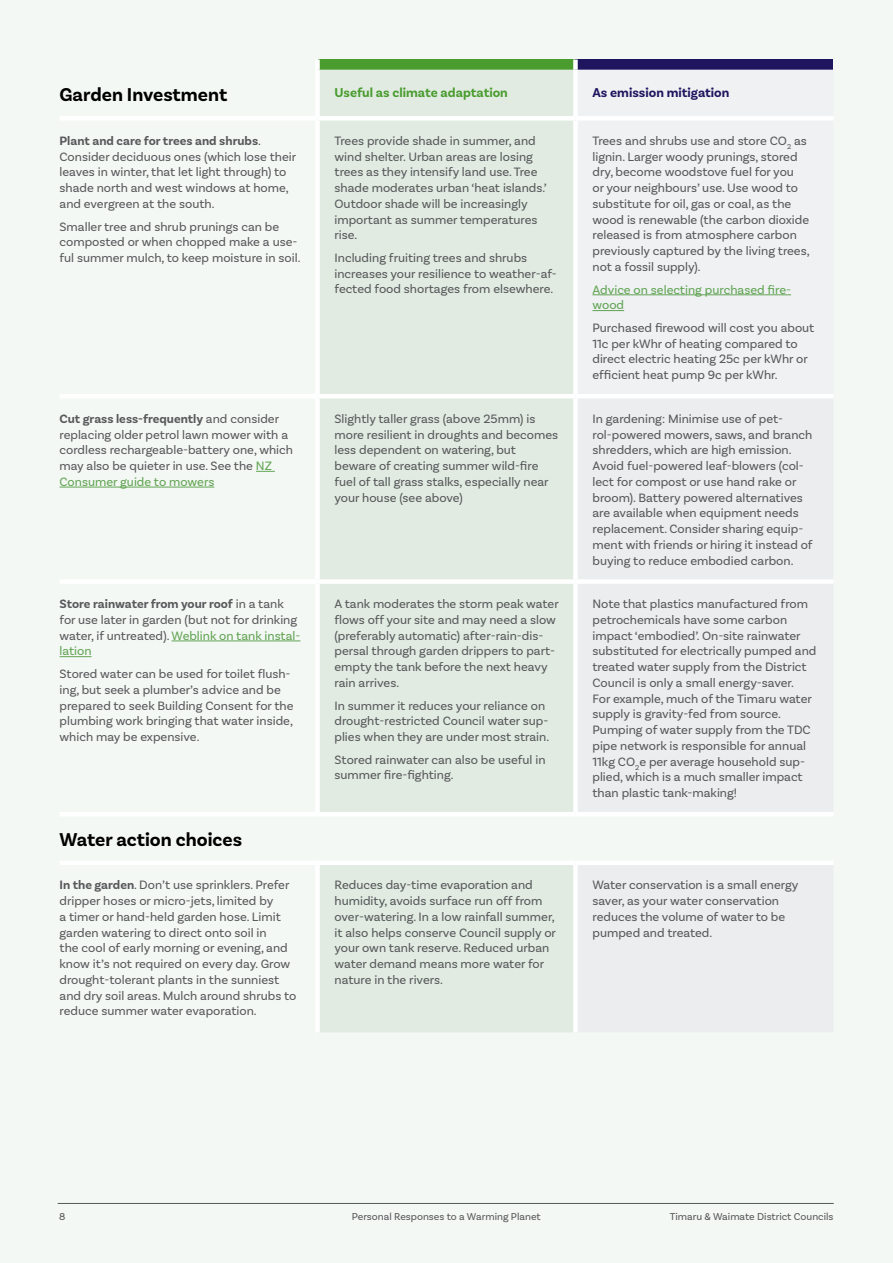
<style>
.page{position:relative;width:893px;height:1263px;background:#f4f8f5}
.page>*{position:absolute;margin:0;border:0;box-sizing:border-box;transform-origin:0 0}
.t1{font:700 19.5px "Basic Sans";color:#000}
.t2{font:700 13.5px "Basic Sans";color:#4a9c2f}
.t3{font:700 13.5px "Basic Sans";color:#1f155f}
.t4{font:12.75px/15.8px "Basic Sans";color:#58595b}
.t5{font:12.75px/15.8px "Basic Sans";color:#62a454}
.t6{font:10.5px "Basic Sans";color:#58595b}
.s1{font-weight:700}
.s2{color:#62a454}
</style>
<div class="page">
<hr style="left:58px;top:1203px;width:776px;height:1px;background:#58595b">
<div style="left:317px;top:60px;width:258px;height:10px;background:#4a9c2f"></div>
<div style="left:575px;top:60px;width:258px;height:10px;background:#1f155f"></div>
<div style="left:320px;top:70px;width:253px;height:962px;background:#e1ebe2"></div>
<svg style="left:578px;top:399px;width:255px;height:633px;fill:#ebedef"></svg>
<div style="left:60px;top:116px;width:257px;height:5px;background:#fff"></div>
<hr style="left:60px;top:394px;width:257px;height:4px;background:#fff">
<div style="left:60px;top:579px;width:257px;height:5px;background:#fff"></div>
<hr style="left:60px;top:812px;width:257px;height:4px;background:#fff">
<div style="left:60px;top:860px;width:257px;height:5px;background:#fff"></div>
<div style="left:315px;top:60px;width:5px;height:10px;background:#fff"></div>
<div style="left:573px;top:60px;width:5px;height:10px;background:#fff"></div>
<div style="left:575px;top:116px;width:258px;height:5px;background:#fff"></div>
<hr style="left:575px;top:394px;width:258px;height:4px;background:#fff">
<div style="left:575px;top:579px;width:258px;height:5px;background:#fff"></div>
<hr style="left:575px;top:812px;width:258px;height:4px;background:#fff">
<div style="left:575px;top:860px;width:258px;height:5px;background:#fff"></div>
<div style="left:315px;top:70px;width:5px;height:46px;background:#fff"></div>
<div style="left:573px;top:70px;width:5px;height:46px;background:#fff"></div>
<div style="left:317px;top:116px;width:258px;height:5px;background:#fff"></div>
<div style="left:315px;top:121px;width:5px;height:273px;background:#fff"></div>
<div style="left:573px;top:121px;width:5px;height:273px;background:#fff"></div>
<hr style="left:317px;top:394px;width:258px;height:4px;background:#fff">
<div style="left:315px;top:398px;width:5px;height:181px;background:#fff"></div>
<div style="left:573px;top:398px;width:5px;height:181px;background:#fff"></div>
<div style="left:317px;top:579px;width:258px;height:5px;background:#fff"></div>
<div style="left:315px;top:584px;width:5px;height:228px;background:#fff"></div>
<div style="left:573px;top:584px;width:5px;height:228px;background:#fff"></div>
<hr style="left:317px;top:812px;width:258px;height:4px;background:#fff">
<div style="left:317px;top:860px;width:258px;height:5px;background:#fff"></div>
<div style="left:315px;top:865px;width:5px;height:167px;background:#fff"></div>
<div style="left:573px;top:865px;width:5px;height:167px;background:#fff"></div>
<hr style="left:592px;top:294px;width:199px;height:1px;background:#62a454">
<hr style="left:592px;top:310px;width:32px;height:1px;background:#62a454">
<svg style="left:256px;top:471px;width:19px;height:1px"></svg>
<hr style="left:60px;top:487px;width:154px;height:1px;background:#62a454">
<hr style="left:172px;top:641px;width:128px;height:1px;background:#62a454">
<hr style="left:60px;top:656px;width:32px;height:1px;background:#62a454">
<h1 class="t1" style="left:60px;top:83px;width:169px">Garden Investment</h1>
<p class="t2" style="left:334px;top:84px;width:175px">Useful as climate adaptation</p>
<p class="t3" style="left:592px;top:84px;width:138px">As emission mitigation</p>
<p class="t4" style="left:60px;top:133px;width:238px"><span class="s1">Plant and care for trees and shrubs</span>.<br>Consider deciduous ones (which lose their leaves in winter, that let light through) to shade north and west windows at home, and evergreen at the south.</p>
<p class="t4" style="left:60px;top:218px;width:242px">Smaller tree and shrub prunings can be composted or when chopped make a use&shy;ful summer mulch, to keep moisture in soil.</p>
<p class="t4" style="left:334px;top:133px;width:214px">Trees provide shade in summer, and wind shelter. Urban areas are losing trees as they intensify land use. Tree shade moderates urban ‘heat islands.’<br>Outdoor shade will be increasingly important as summer temperatures rise.</p>
<p class="t4" style="left:334px;top:250px;width:224px">Including fruiting trees and shrubs increases your resilience to weather-af&shy;fected food shortages from elsewhere.</p>
<p class="t4" style="left:592px;top:133px;width:219px">Trees and shrubs use and store CO<sub>2</sub> as lignin. Larger woody prunings, stored dry, become woodstove fuel for you<br>or your neighbours’ use. Use wood to substitute for oil, gas or coal, as the wood is renewable (the carbon dioxide released is from atmosphere carbon previously captured by the living trees, not a fossil supply).</p>
<p class="t5" style="left:592px;top:281px;width:200px">Advice on selecting purchased fire&shy;wood</p>
<p class="t4" style="left:592px;top:320px;width:223px">Purchased firewood will cost you about 11c per kWhr of heating compared to direct electric heating 25c per kWhr or efficient heat pump 9c per kWhr.</p>
<p class="t4" style="left:60px;top:411px;width:235px"><span class="s1">Cut grass less-frequently</span> and consider replacing older petrol lawn mower with a cordless rechargeable-battery one, which may also be quieter in use. See the <span class="s2">NZ Consumer guide to mowers</span></p>
<p class="t4" style="left:334px;top:411px;width:225px">Slightly taller grass (above 25mm) is more resilient in droughts and becomes less dependent on watering, but beware of creating summer wild-fire fuel of tall grass stalks, especially near your house (see above)</p>
<p class="t4" style="left:592px;top:410px;width:221px">In gardening: Minimise use of pet&shy;rol-powered mowers, saws, and branch shredders, which are high emission.<br>Avoid fuel-powered leaf-blowers (col&shy;lect for compost or use hand rake or broom). Battery powered alternatives are available when equipment needs replacement. Consider sharing equip&shy;ment with friends or hiring it instead of buying to reduce embodied carbon.</p>
<p class="t4" style="left:60px;top:596px;width:242px"><span class="s1">Store rainwater from your roof</span> in a tank for use later in garden (but not for drinking water, if untreated). <span class="s2">Weblink on tank instal&shy;lation</span></p>
<p class="t4" style="left:60px;top:666px;width:236px">Stored water can be used for toilet flush&shy;ing, but seek a plumber’s advice and be prepared to seek Building Consent for the plumbing work bringing that water inside, which may be expensive.</p>
<p class="t4" style="left:592px;top:596px;width:225px">Note that plastics manufactured from petrochemicals have some carbon impact ‘embodied’. On-site rainwater substituted for electrically pumped and treated water supply from the District Council is only a small energy-saver.<br>For example, much of the Timaru water supply is gravity-fed from source.<br>Pumping of water supply from the TDC pipe network is responsible for annual 11kg CO<sub>2</sub>e per average household sup&shy;plied, which is a much smaller impact than plastic tank-making!</p>
<p class="t4" style="left:334px;top:596px;width:226px">A tank moderates the storm peak water flows off your site and may need a slow (preferably automatic) after-rain-dis&shy;persal through garden drippers to part&shy;empty the tank before the next heavy rain arrives.</p>
<p class="t4" style="left:334px;top:697px;width:216px">In summer it reduces your reliance on drought-restricted Council water sup&shy;plies when they are under most strain.</p>
<p class="t4" style="left:334px;top:751px;width:213px">Stored rainwater can also be useful in summer fire-fighting.</p>
<h1 class="t1" style="left:60px;top:827px;width:184px">Water action choices</h1>
<p class="t4" style="left:60px;top:877px;width:238px"><span class="s1">In the garden</span>. Don’t use sprinklers. Prefer dripper hoses or micro-jets, limited by<br>a timer or hand-held garden hose. Limit garden watering to direct onto soil in<br>the cool of early morning or evening, and know it’s not required on every day. Grow drought-tolerant plants in the sunniest and dry soil areas. Mulch around shrubs to reduce summer water evaporation.</p>
<p class="t4" style="left:334px;top:877px;width:223px">Reduces day-time evaporation and humidity, avoids surface run off from over-watering. In a low rainfall summer, it also helps conserve Council supply or your own tank reserve. Reduced urban water demand means more water for nature in the rivers.</p>
<p class="t4" style="left:592px;top:877px;width:208px">Water conservation is a small energy saver, as your water conservation reduces the volume of water to be pumped and treated.</p>
<p class="t6" style="left:59px;top:1210px;width:8px">8</p>
<p class="t6" style="left:352px;top:1210px;width:191px">Personal Responses to a Warming Planet</p>
<p class="t6" style="left:670px;top:1210px;width:165px">Timaru &amp; Waimate District Councils</p>
</div>
